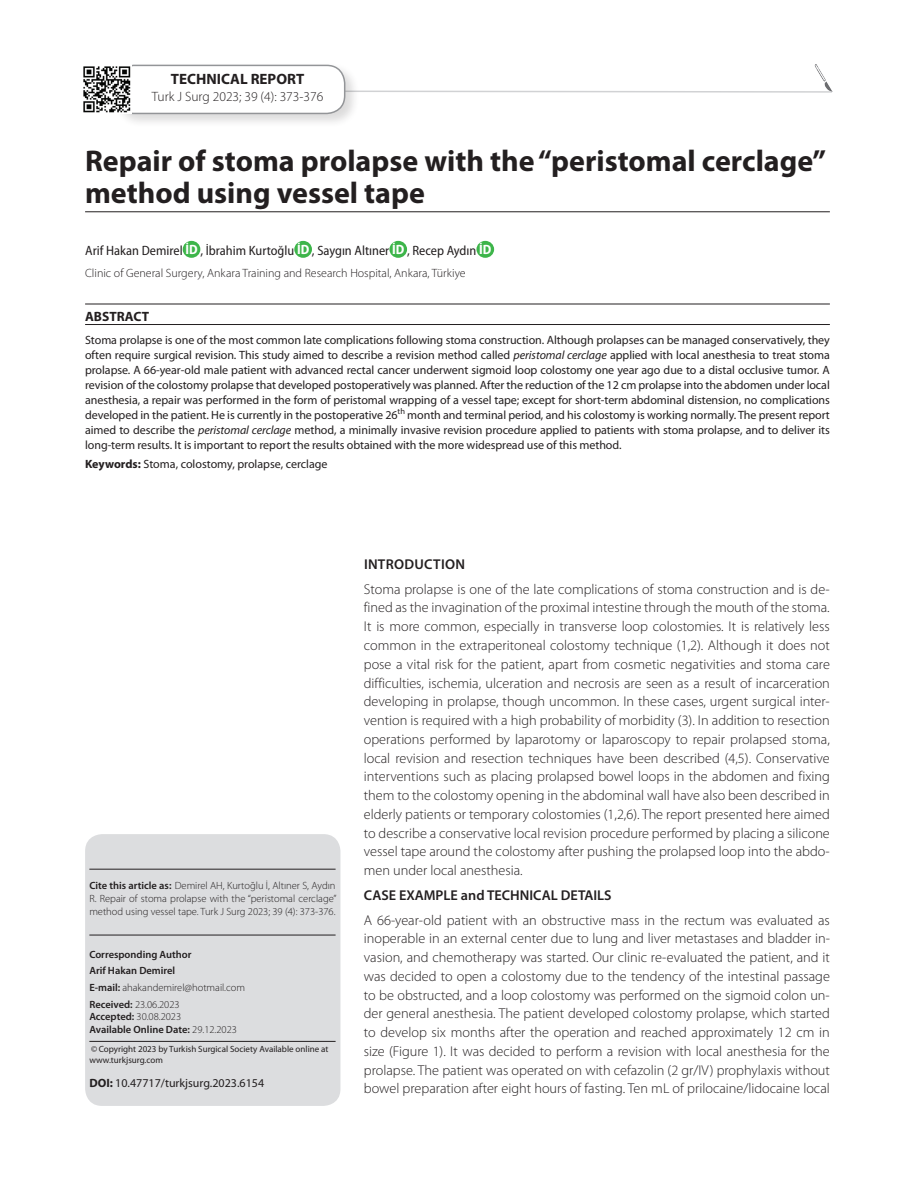
<style>
.page{position:relative;width:915px;height:1191px;background:#fff}
.page>*{position:absolute;margin:0;border:0;box-sizing:border-box;transform-origin:0 0}
.t1{font:700 30px/31.5px "Myriad Pro";color:#231f20}
.t2{font:700 15px "Myriad Pro";color:#231f20}
.t3{font:300 14.25px/18.8px "Myriad Pro";color:#231f20;text-align:justify}
.t4{font:600 14.25px "Myriad Pro";color:#231f20}
.t5{font:semi-condensed 13.5px "Myriad Pro";color:#231f20}
.t6{font:300 13.5px "Myriad Pro";color:#231f20}
.t7{font:700 13.5px "Myriad Pro";color:#231f20}
.t8{font:12px/15px "Myriad Pro";letter-spacing:-.005em;color:#231f20;text-align:justify}
.t9{font:300 12px "Myriad Pro";color:#231f20}
.t10{font:300 10.5px/12.8px "Myriad Pro";color:#231f20;text-align:justify}
.t11{font:600 10.5px/15.6px "Myriad Pro";color:#231f20}
.t12{font:9px/10.5px "Myriad Pro";color:#231f20}
.s1{font-weight:700;color:#fff}
.s2{font-style:italic}
.s3{font-weight:700}
.s4{font-weight:600}
.s5{font-weight:300}
</style>
<div class="page">
<svg style="left:359px;top:90px;width:474px;height:3px"></svg>
<div style="left:113px;top:62px;width:246px;height:66px;background:#231f20;opacity:.16"></div>
<div style="left:116px;top:65px;width:228px;height:48px;background:#fff;border-radius:18px"></div>
<div style="left:115px;top:65px;width:230px;height:49px;border:2px solid #939598;border-radius:18px"></div>
<div style="left:183px;top:241px;width:17px;height:17px;background:#3db54a;border-radius:50%"></div>
<div style="left:294px;top:241px;width:18px;height:17px;background:#3db54a;border-radius:50%"></div>
<div style="left:389px;top:241px;width:18px;height:17px;background:#3db54a;border-radius:50%"></div>
<div style="left:476px;top:241px;width:18px;height:17px;background:#3db54a;border-radius:50%"></div>
<hr style="left:85px;top:211px;width:744px;height:1px;background:#231f20">
<div style="left:85px;top:834px;width:255px;height:272px;background:#dcdddf;border-radius:17px"></div>
<hr style="left:89px;top:868px;width:246px;height:1px;background:#231f20">
<hr style="left:89px;top:934px;width:246px;height:1px;background:#231f20">
<hr style="left:89px;top:1041px;width:246px;height:1px;background:#231f20">
<hr style="left:85px;top:324px;width:744px;height:1px;background:#231f20">
<hr style="left:85px;top:304px;width:744px;height:1px;background:#231f20">
<img style="left:814px;top:64px;width:17px;height:27px">
<img style="left:83px;top:64px;width:48px;height:50px">
<p class="t2" style="left:171px;top:71px;width:135px">TECHNICAL REPORT</p>
<p class="t6" style="left:152px;top:89px;width:173px">Turk J Surg 2023; 39 (4): 373-376</p>
<h1 class="t1" style="left:85px;top:146px;width:742px">Repair of stoma prolapse with the “peristomal cerclage” method using vessel tape</h1>
<p class="t5" style="left:85px;top:243px;width:407px">Arif Hakan Demirel <span class="s1">İD</span> , İbrahim Kurtoğlu <span class="s1">İD</span> , Saygın Altıner <span class="s1">İD</span> , Recep Aydın <span class="s1">İD</span></p>
<p class="t9" style="left:85px;top:266px;width:382px">Clinic of General Surgery, Ankara Training and Research Hospital, Ankara, Türkiye</p>
<p class="t7" style="left:85px;top:308px;width:65px">ABSTRACT</p>
<p class="t8" style="left:85px;top:333px;width:746px">Stoma prolapse is one of the most common late complications following stoma construction. Although prolapses can be managed conservatively, they often require surgical revision. This study aimed to describe a revision method called <span class="s2">peristomal cerclage</span> applied with local anesthesia to treat stoma prolapse. A 66-year-old male patient with advanced rectal cancer underwent sigmoid loop colostomy one year ago due to a distal occlusive tumor. A revision of the colostomy prolapse that developed postoperatively was planned. After the reduction of the 12 cm prolapse into the abdomen under local anesthesia, a repair was performed in the form of peristomal wrapping of a vessel tape; except for short-term abdominal distension, no complications developed in the patient. He is currently in the postoperative 26<sup>th</sup> month and terminal period, and his colostomy is working normally. The present report aimed to describe the <span class="s2">peristomal cerclage</span> method, a minimally invasive revision procedure applied to patients with stoma prolapse, and to deliver its long-term results. It is important to report the results obtained with the more widespread use of this method.</p>
<p class="t8" style="left:85px;top:457px;width:244px"><span class="s3">Keywords:</span> Stoma, colostomy, prolapse, cerclage</p>
<p class="t10" style="left:89px;top:879px;width:249px"><span class="s4">Cite this article as:</span> Demirel AH, Kurtoğlu İ, Altıner S, Aydın R. Repair of stoma prolapse with the “peristomal cerclage” method using vessel tape. Turk J Surg 2023; 39 (4): 373-376.</p>
<p class="t11" style="left:89px;top:947px;width:104px">Corresponding Author<br>Arif Hakan Demirel</p>
<p class="t10" style="left:89px;top:979px;width:157px;line-height:17px"><span class="s4">E-mail:</span> ahakandemirel@hotmail.com<br><span class="s4">Received:</span> 23.06.2023</p>
<p class="t11" style="left:89px;top:1010px;width:149px;line-height:12.8px">Accepted: <span class="s5">30.08.2023<br></span>Available Online Date: <span class="s5">29.12.2023</span></p>
<p class="t12" style="left:89px;top:1044px;width:240px">©Copyright 2023 by Turkish Surgical Society Available online at www.turkjsurg.com</p>
<p class="t8" style="left:89px;top:1075px;width:176px"><span class="s3">DOI:</span> 10.47717/turkjsurg.2023.6154</p>
<p class="t4" style="left:364px;top:556px;width:32px">Introd</p>
<p class="t4" style="left:414px;top:556px;width:52px">uctIon</p>
<p class="t3" style="left:364px;top:580px;width:467px">Stoma prolapse is one of the late complications of stoma construction and is de&shy;fined as the invagination of the proximal intestine through the mouth of the stoma.<br>It is more common, especially in transverse loop colostomies. It is relatively less common in the extraperitoneal colostomy technique (1,2). Although it does not pose a vital risk for the patient, apart from cosmetic negativities and stoma care difficulties, ischemia, ulceration and necrosis are seen as a result of incarceration developing in prolapse, though uncommon. In these cases, urgent surgical inter&shy;vention is required with a high probability of morbidity (3). In addition to resection operations performed by laparotomy or laparoscopy to repair prolapsed stoma, local revision and resection techniques have been described (4,5). Conservative interventions such as placing prolapsed bowel loops in the abdomen and fixing them to the colostomy opening in the abdominal wall have also been described in elderly patients or temporary colostomies (1,2,6). The report presented here aimed to describe a conservative local revision procedure performed by placing a silicone vessel tape around the colostomy after pushing the prolapsed loop into the abdo&shy;men under local anesthesia.</p>
<p class="t4" style="left:364px;top:887px;width:249px">CASE EXAMPLE and TECHNICAL DETAILS</p>
<p class="t3" style="left:364px;top:910px;width:467px">A 66-year-old patient with an obstructive mass in the rectum was evaluated as inoperable in an external center due to lung and liver metastases and bladder in&shy;vasion, and chemotherapy was started. Our clinic re-evaluated the patient, and it was decided to open a colostomy due to the tendency of the intestinal passage to be obstructed, and a loop colostomy was performed on the sigmoid colon un&shy;der general anesthesia. The patient developed colostomy prolapse, which started to develop six months after the operation and reached approximately 12 cm in size (Figure 1). It was decided to perform a revision with local anesthesia for the prolapse. The patient was operated on with cefazolin (2 gr/IV) prophylaxis without bowel preparation after eight hours of fasting. Ten mL of prilocaine/lidocaine local</p>
</div>
